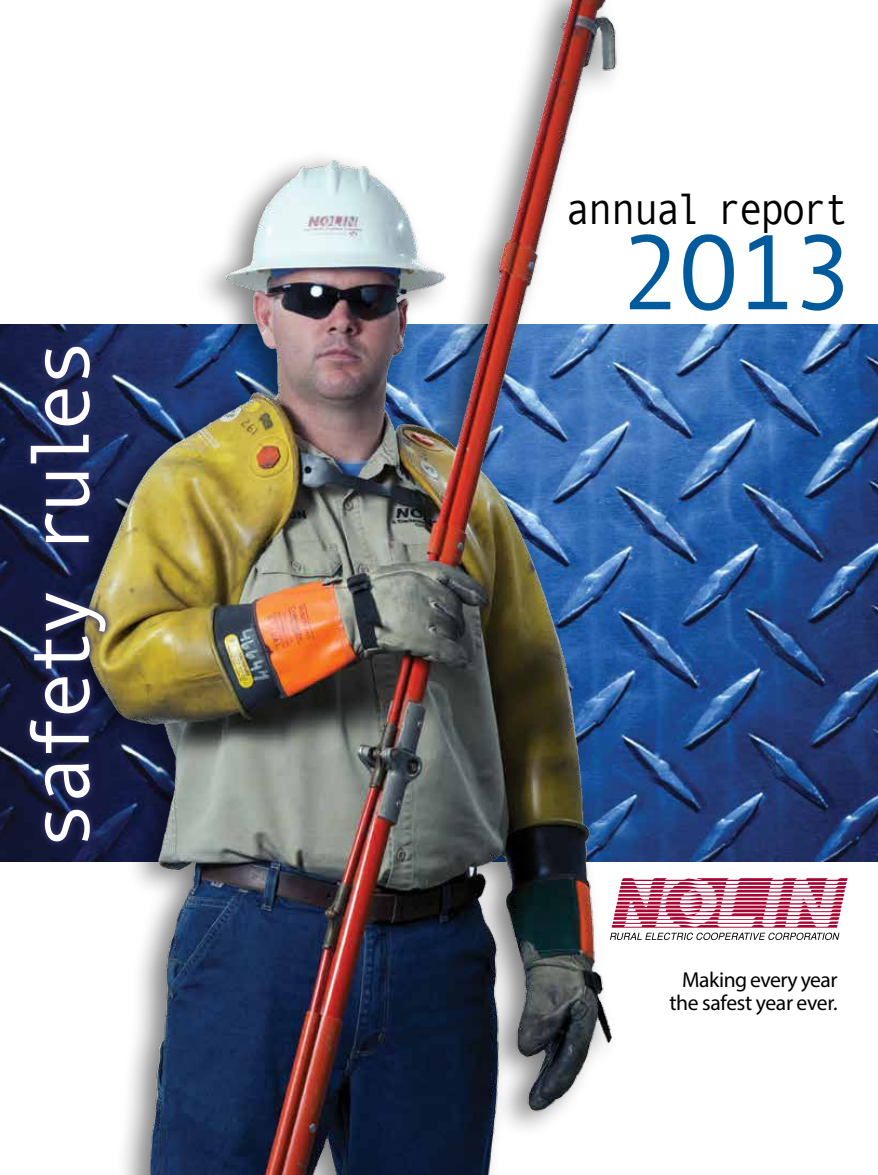
<style>
.page{position:relative;width:878px;height:1175px;background:#fff}
.page>*{position:absolute;margin:0;border:0;box-sizing:border-box;transform-origin:0 0}
.t1{font:106.65px "Andale Mono";color:#005a9c}
.t2{font:84px "Andale Mono";letter-spacing:-.1em;color:#fff}
.t3{font:44.1px "Andale Mono";letter-spacing:-.07em;color:#000;scale:.92 1}
.t4{font:21.6px/23.2px "Myriad Pro";letter-spacing:-.02em;color:#000;text-align:center}
</style>
<div class="page">
<img style="left:0;top:324px;width:878px;height:537px">
<img style="left:15px;top:0;width:795px;height:1174px">
<svg style="left:23px;top:340px;width:89px;height:508px;background:#242a4f"></svg>
<svg style="left:610px;top:878px;width:237px;height:62px"></svg>
<h2 class="t2" style="left:5px;top:851px;width:515px;rotate:-90deg">safety rules</h2>
<h3 class="t3" style="left:565px;top:180px;width:309px">annual report</h3>
<h1 class="t1" style="left:619px;top:203px;width:238px">2O13</h1>
<p class="t4" style="left:669px;top:967px;width:169px">Making every year the safest year ever.</p>
</div>
